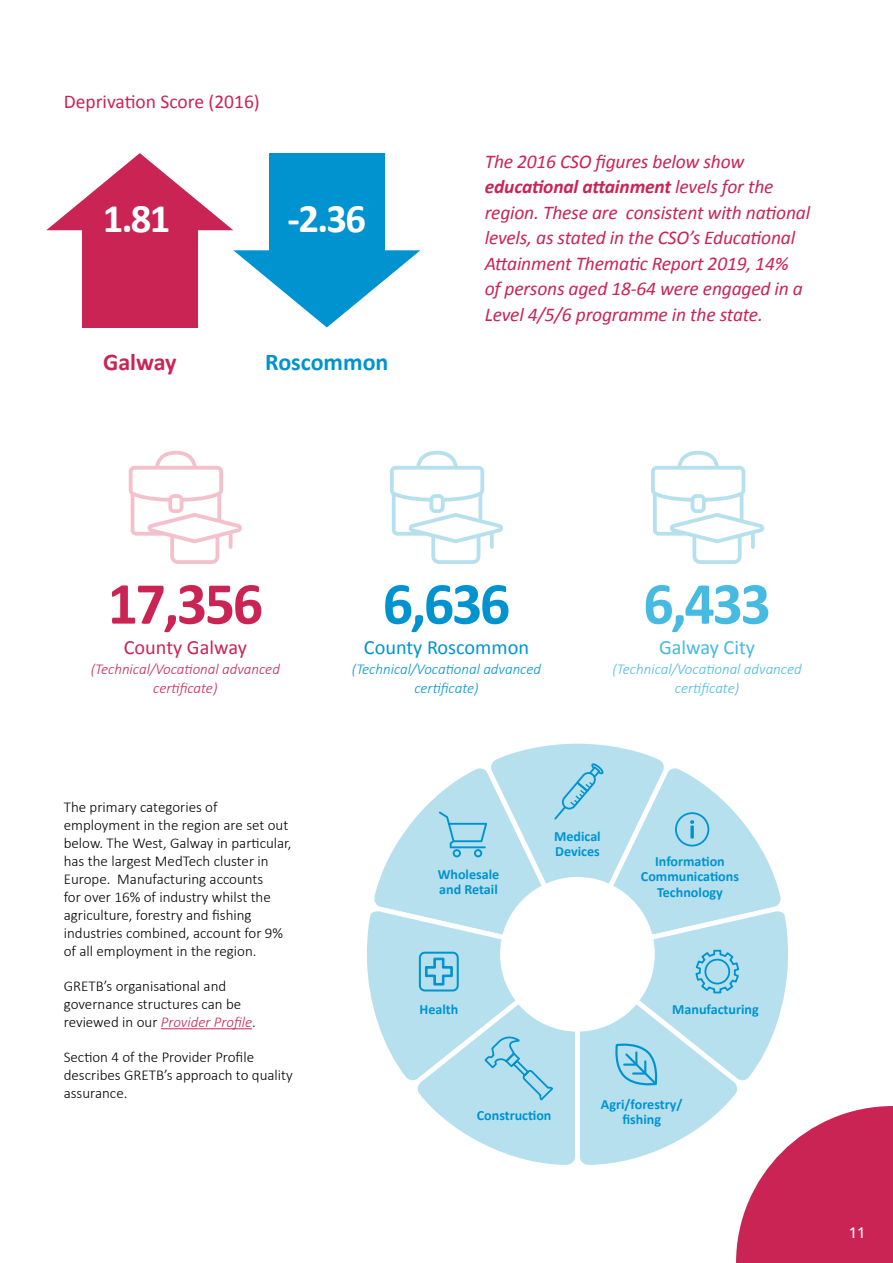
<style>
.page{position:relative;width:893px;height:1263px;background:#fff}
.page>*{position:absolute;margin:0;border:0;box-sizing:border-box;transform-origin:0 0}
.t1{font:700 60px "Calibri";color:#ca2455}
.t2{font:700 60px "Calibri";color:#0093d0}
.t3{font:700 60px "Calibri";color:#47bae1}
.t4{font:700 40.65px "Calibri";color:#fff}
.t5{font:700 24px "Calibri";color:#0093d0}
.t6{font:700 24px "Calibri";color:#ca2455}
.t7{font:20.25px "Calibri";color:#0093d0}
.t8{font:20.25px "Calibri";color:#ca2455}
.t9{font:20.25px "Calibri";color:#47bae1}
.t10{font:italic 19.5px/25.5px "Calibri";letter-spacing:-.01em;color:#ca2455}
.t11{font:19.5px "Calibri";color:#ca2455}
.t12{font:300 15px/18px "Calibri";color:#000}
.t13{font:italic 300 15px/19.5px "Calibri";color:#ca2455;text-align:center}
.t14{font:italic 300 15px/19.5px "Calibri";color:#0093d0;text-align:center}
.t15{font:italic 300 15px/19.5px "Calibri";color:#47bae1;text-align:center}
.t16{font:500 15px "Avenir";color:#fff}
.t17{font:700 14.1px/15.3px "Calibri";color:#0093d0;text-align:center}
.s1{font-weight:700}
.s2{font-style:italic;color:#ca2455}
</style>
<div class="page">
<svg style="left:46px;top:153px;width:187px;height:77px"></svg>
<div style="left:82px;top:221px;width:115px;height:106px;background:#ca2455"></div>
<svg style="left:233px;top:250px;width:187px;height:77px"></svg>
<div style="left:269px;top:153px;width:115px;height:107px;background:#0093d0"></div>
<svg style="left:129px;top:451px;width:113px;height:113px"></svg>
<svg style="left:390px;top:451px;width:113px;height:113px"></svg>
<svg style="left:651px;top:451px;width:113px;height:113px"></svg>
<hr style="left:161px;top:1028px;width:91px;height:1px;background:#ca2455">
<svg style="left:367px;top:743px;width:526px;height:520px"></svg>
<div style="left:675px;top:812px;width:34px;height:34px;border:2px solid #0093d0;border-radius:50%"></div>
<h3 class="t11" style="left:64px;top:90px;width:198px">Deprivation Score (2016)</h3>
<h2 class="t4" style="left:103px;top:193px;width:69px">1.81</h2>
<h2 class="t4" style="left:288px;top:193px;width:80px">-2.36</h2>
<h3 class="t6" style="left:103px;top:347px;width:75px">Galway</h3>
<h3 class="t5" style="left:265px;top:347px;width:125px">Roscommon</h3>
<p class="t10" style="left:485px;top:148px;width:327px">The 2016 CSO figures below show <span class="s1">educational attainment</span> levels for the region. These are consistent with national levels, as stated in the CSO’s Educational Attainment Thematic Report 2019, 14%<br>of persons aged 18-64 were engaged in a Level 4/5/6 programme in the state.</p>
<h1 class="t1" style="left:108px;top:566px;width:157px">17,356</h1>
<h3 class="t8" style="left:124px;top:635px;width:124px">County Galway</h3>
<p class="t13" style="left:91px;top:659px;width:191px">(Technical/Vocational advanced certificate)</p>
<p class="t12" style="left:64px;top:798px;width:229px">The primary categories of employment in the region are set out below. The West, Galway in particular, has the largest MedTech cluster in Europe. Manufacturing accounts<br>for over 16% of industry whilst the agriculture, forestry and fishing industries combined, account for 9% of all employment in the region.</p>
<p class="t12" style="left:64px;top:977px;width:193px">GRETB’s organisational and governance structures can be reviewed in our <span class="s2">Provider Profile</span>.</p>
<p class="t12" style="left:64px;top:1048px;width:230px">Section 4 of the Provider Profile describes GRETB’s approach to quality assurance.</p>
<h1 class="t2" style="left:383px;top:566px;width:129px">6,636</h1>
<h3 class="t7" style="left:364px;top:635px;width:167px">County Roscommon</h3>
<p class="t14" style="left:352px;top:659px;width:191px">(Technical/Vocational advanced certificate)</p>
<h1 class="t3" style="left:643px;top:566px;width:129px">6,433</h1>
<h3 class="t9" style="left:659px;top:635px;width:97px">Galway City</h3>
<p class="t15" style="left:612px;top:659px;width:191px">(Technical/Vocational advanced certificate)</p>
<p class="t17" style="left:438px;top:866px;width:63px;text-align:left">Wholesale and Retail</p>
<p class="t17" style="left:554px;top:827px;width:48px;text-align:left">Medical<br>Devices</p>
<p class="t17" style="left:641px;top:853px;width:100px">Information<br>Communications<br>Technology</p>
<p class="t17" style="left:420px;top:1001px;width:40px">Health</p>
<p class="t17" style="left:672px;top:1001px;width:88px">Manufacturing</p>
<p class="t17" style="left:477px;top:1107px;width:76px">Construction</p>
<p class="t17" style="left:601px;top:1096px;width:83px">Agri/forestry/ fishing</p>
<p class="t16" style="left:849px;top:1219px;width:18px">11</p>
</div>
